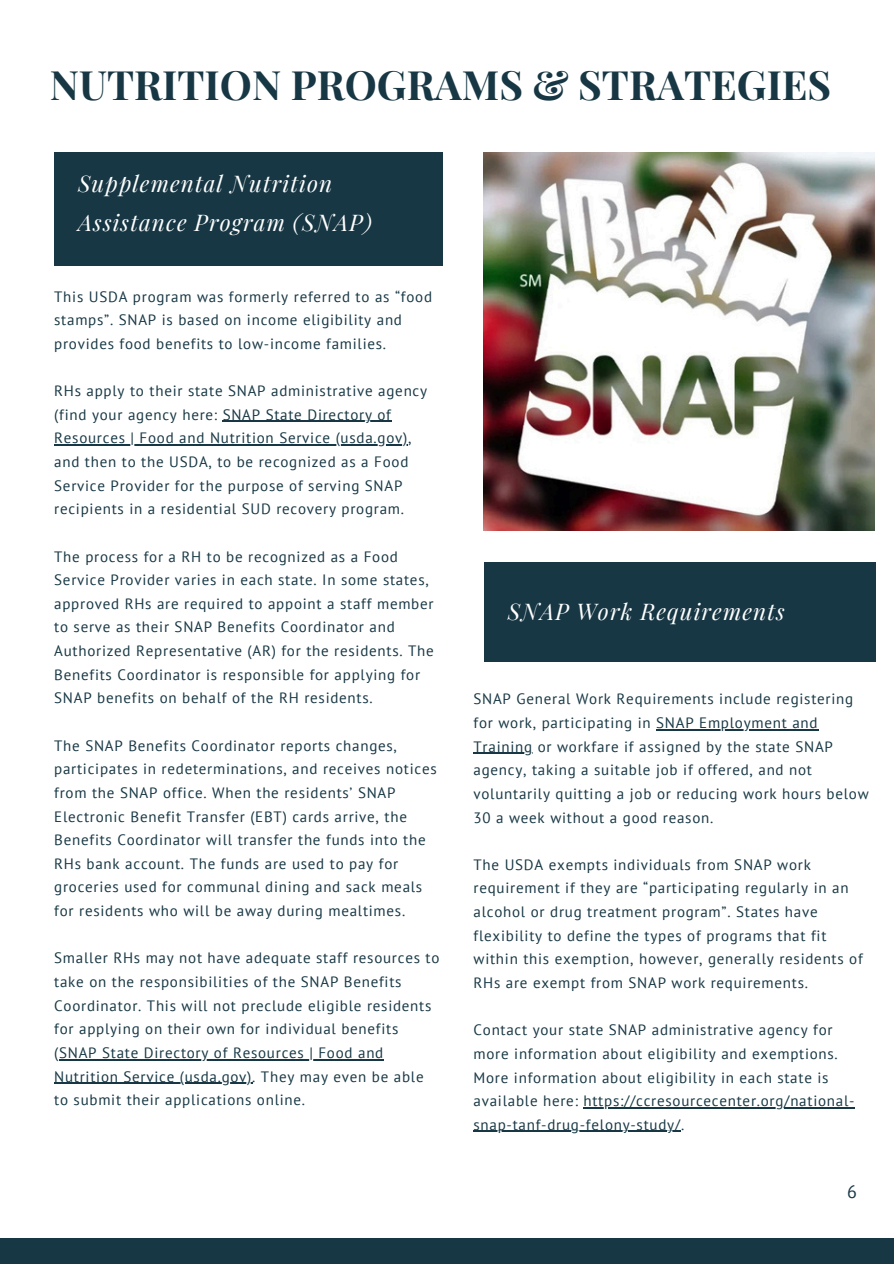
<style>
.page{position:relative;width:894px;height:1264px;background:#fff}
.page>*{position:absolute;margin:0;border:0;box-sizing:border-box;transform-origin:0 0}
.t1{font:700 40.5px "Playfair Display";color:#173744}
.t2{font:italic 22.5px/38.2px "Playfair Display";letter-spacing:.05em;color:#fff}
.t3{font:18px "PT Sans";color:#173744}
.t4{font:15px/23.7px "PT Sans";letter-spacing:.05em;color:#173744}
</style>
<div class="page">
<div style="left:0;top:1238px;width:893px;height:25px;background:#173744"></div>
<div style="left:483px;top:562px;width:392px;height:99px;background:#173744"></div>
<img style="left:483px;top:152px;width:391px;height:378px">
<hr style="left:656px;top:729px;width:162px;height:1px;background:#173744">
<hr style="left:473px;top:752px;width:60px;height:1px;background:#173744">
<hr style="left:583px;top:1107px;width:272px;height:1px;background:#173744">
<hr style="left:473px;top:1130px;width:207px;height:1px;background:#173744">
<div style="left:54px;top:152px;width:388px;height:114px;background:#173744"></div>
<hr style="left:223px;top:421px;width:169px;height:1px;background:#173744">
<hr style="left:54px;top:444px;width:354px;height:1px;background:#173744">
<hr style="left:59px;top:1059px;width:325px;height:1px;background:#173744">
<hr style="left:54px;top:1082px;width:198px;height:1px;background:#173744">
<p class="t1" style="left:50px;top:56px;width:782px">NUTRITION PROGRAMS &amp; STRATEGIES</p>
<p class="t2" style="left:78px;top:164px;width:295px">Supplemental Nutrition<br>Assistance Program (SNAP)</p>
<p class="t4" style="left:54px;top:284px;width:379px">This USDA program was formerly referred to as “food stamps”. SNAP is based on income eligibility and provides food benefits to low-income families.</p>
<p class="t4" style="left:54px;top:378px;width:374px">RHs apply to their state SNAP administrative agency (find your agency here: SNAP State Directory of Resources | Food and Nutrition Service (usda.gov), and then to the USDA, to be recognized as a Food Service Provider for the purpose of serving SNAP recipients in a residential SUD recovery program.</p>
<p class="t4" style="left:54px;top:544px;width:381px">The process for a RH to be recognized as a Food Service Provider varies in each state. In some states, approved RHs are required to appoint a staff member to serve as their SNAP Benefits Coordinator and Authorized Representative (AR) for the residents. The Benefits Coordinator is responsible for applying for SNAP benefits on behalf of the RH residents.</p>
<p class="t4" style="left:54px;top:733px;width:384px">The SNAP Benefits Coordinator reports changes, participates in redeterminations, and receives notices from the SNAP office. When the residents’ SNAP Electronic Benefit Transfer (EBT) cards arrive, the Benefits Coordinator will transfer the funds into the RHs bank account. The funds are used to pay for groceries used for communal dining and sack meals for residents who will be away during mealtimes.</p>
<p class="t4" style="left:54px;top:945px;width:386px">Smaller RHs may not have adequate staff resources to take on the responsibilities of the SNAP Benefits Coordinator. This will not preclude eligible residents for applying on their own for individual benefits (SNAP State Directory of Resources | Food and Nutrition Service (usda.gov). They may even be able to submit their applications online.</p>
<h1 class="t2" style="left:508px;top:591px;width:278px">SNAP Work Requirements</h1>
<p class="t4" style="left:473px;top:687px;width:381px">SNAP General Work Requirements include registering for work, participating in SNAP Employment and</p>
<p class="t4" style="left:473px;top:734px;width:396px">Training or workfare if assigned by the state SNAP agency, taking a suitable job if offered, and not voluntarily quitting a job or reducing work hours below 30 a week without a good reason.</p>
<p class="t4" style="left:473px;top:852px;width:376px">The USDA exempts individuals from SNAP work requirement if they are “participating regularly in an alcohol or drug treatment program”. States have</p>
<p class="t4" style="left:473px;top:923px;width:390px">flexibility to define the types of programs that fit within this exemption, however, generally residents of<br>RHs are exempt from SNAP work requirements.</p>
<p class="t4" style="left:473px;top:1017px;width:365px">Contact your state SNAP administrative agency for more information about eligibility and exemptions.<br>More information about eligibility in each state is</p>
<p class="t4" style="left:473px;top:1088px;width:382px">available here: https://ccresourcecenter.org/national-</p>
<p class="t4" style="left:473px;top:1112px;width:212px">snap-tanf-drug-felony-study/.</p>
<p class="t3" style="left:847px;top:1179px;width:11px">6</p>
</div>
